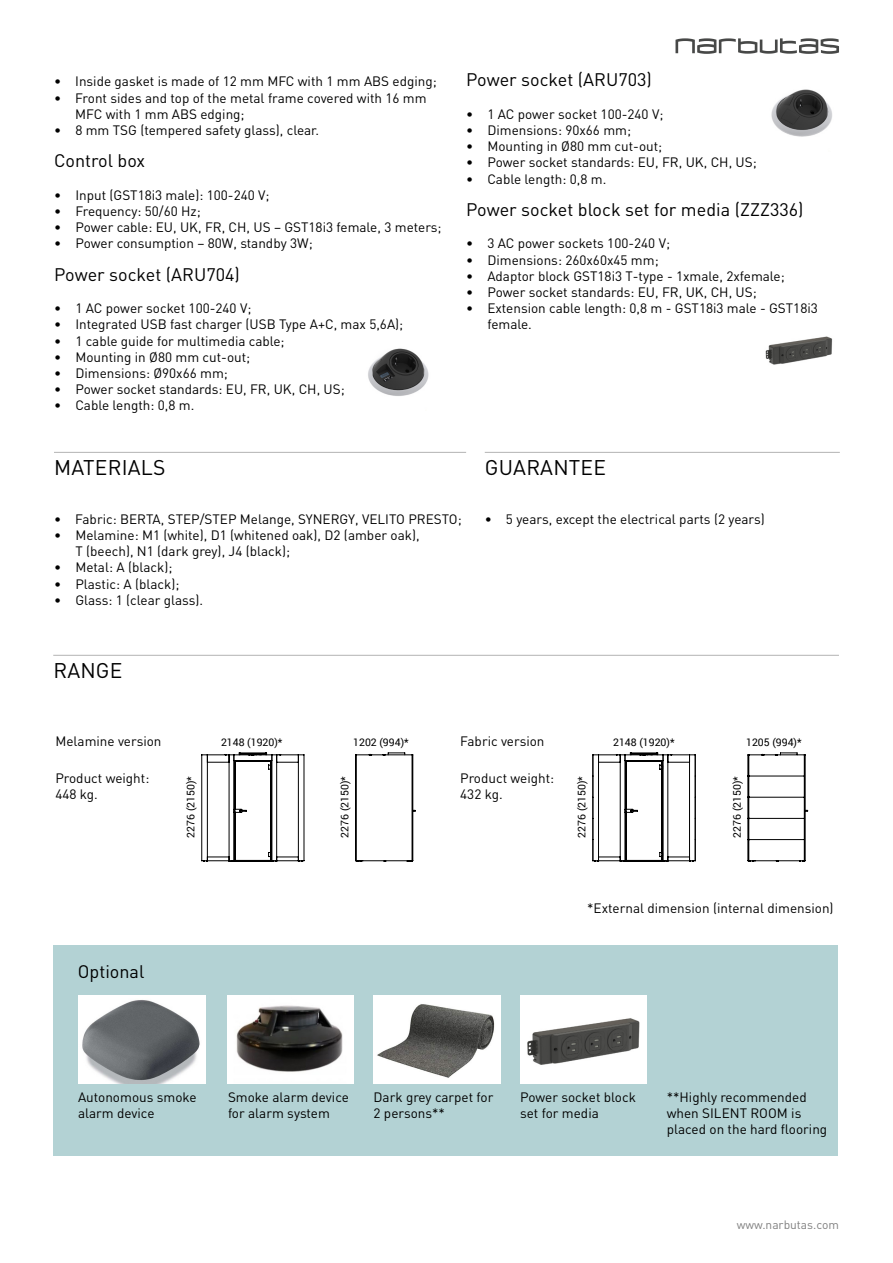
<style>
.page{position:relative;width:893px;height:1263px;background:#fff}
.page>*{position:absolute;margin:0;border:0;box-sizing:border-box;transform-origin:0 0}
.Pavadinimas_1{font:21px "DIN Pro";letter-spacing:.01em;color:#000}
.Pavadinimas_2{font:18px "DIN Pro";color:#000}
.txt_-_Pagrindinis{font:13.5px/16.2px "DIN Pro";color:#000}
.t1{font:12px "DIN Pro";color:#808080}
.t2{font:10.5px "Roboto";color:#000}
</style>
<div class="page">
<svg style="left:675px;top:38px;width:164px;height:16px"></svg>
<svg style="left:592px;top:752px;width:216px;height:110px"></svg>
<svg style="left:201px;top:752px;width:215px;height:110px"></svg>
<div style="left:53px;top:945px;width:785px;height:211px;background:#b3d2d4"></div>
<img style="left:78px;top:996px;width:127px;height:88px">
<img style="left:227px;top:996px;width:127px;height:88px">
<hr style="left:485px;top:452px;width:355px;height:1px;background:#b3b3b3">
<img style="left:374px;top:996px;width:126px;height:88px">
<img style="left:520px;top:995px;width:127px;height:89px">
<hr style="left:54px;top:452px;width:412px;height:1px;background:#b3b3b3">
<hr style="left:53px;top:655px;width:786px;height:1px;background:#b3b3b3">
<img style="left:771px;top:89px;width:61px;height:48px">
<img style="left:765px;top:336px;width:68px;height:29px">
<img style="left:368px;top:348px;width:61px;height:48px">
<p class="txt_-_Pagrindinis" style="left:54px;top:73px;width:384px">• Inside gasket is made of 12 mm MFC with 1 mm ABS edging;</p>
<p class="txt_-_Pagrindinis" style="left:54px;top:89px;width:374px">• Front sides and top of the metal frame covered with 16 mm</p>
<p class="txt_-_Pagrindinis" style="left:75px;top:105px;width:171px">MFC with 1 mm ABS edging;</p>
<p class="txt_-_Pagrindinis" style="left:54px;top:121px;width:266px">• 8 mm TSG (tempered safety glass), clear.</p>
<p class="Pavadinimas_2" style="left:54px;top:149px;width:93px">Control box</p>
<p class="txt_-_Pagrindinis" style="left:54px;top:186px;width:217px">• Input (GST18i3 male): 100-240 V;</p>
<p class="txt_-_Pagrindinis" style="left:54px;top:202px;width:148px">• Frequency: 50/60 Hz;</p>
<p class="txt_-_Pagrindinis" style="left:54px;top:219px;width:389px">• Power cable: EU, UK, FR, CH, US – GST18i3 female, 3 meters;</p>
<p class="txt_-_Pagrindinis" style="left:54px;top:235px;width:260px">• Power consumption – 80W, standby 3W;</p>
<p class="Pavadinimas_2" style="left:54px;top:262px;width:187px">Power socket (ARU704)</p>
<p class="txt_-_Pagrindinis" style="left:54px;top:300px;width:199px">• 1 AC power socket 100-240 V;</p>
<p class="txt_-_Pagrindinis" style="left:54px;top:316px;width:351px">• Integrated USB fast charger (USB Type A+C, max 5,6A);</p>
<p class="txt_-_Pagrindinis" style="left:54px;top:332px;width:232px">• 1 cable guide for multimedia cable;</p>
<p class="txt_-_Pagrindinis" style="left:54px;top:348px;width:198px">• Mounting in Ø80 mm cut-out;</p>
<p class="txt_-_Pagrindinis" style="left:54px;top:364px;width:175px">• Dimensions: Ø90x66 mm;</p>
<p class="txt_-_Pagrindinis" style="left:54px;top:381px;width:292px">• Power socket standards: EU, FR, UK, CH, US;</p>
<p class="txt_-_Pagrindinis" style="left:54px;top:397px;width:142px">• Cable length: 0,8 m.</p>
<p class="Pavadinimas_2" style="left:466px;top:68px;width:187px">Power socket (ARU703)</p>
<p class="txt_-_Pagrindinis" style="left:466px;top:105px;width:199px">• 1 AC power socket 100-240 V;</p>
<p class="txt_-_Pagrindinis" style="left:466px;top:121px;width:166px">• Dimensions: 90x66 mm;</p>
<p class="txt_-_Pagrindinis" style="left:466px;top:138px;width:198px">• Mounting in Ø80 mm cut-out;</p>
<p class="txt_-_Pagrindinis" style="left:466px;top:154px;width:292px">• Power socket standards: EU, FR, UK, CH, US;</p>
<p class="txt_-_Pagrindinis" style="left:466px;top:170px;width:142px">• Cable length: 0,8 m.</p>
<p class="Pavadinimas_2" style="left:466px;top:197px;width:339px">Power socket block set for media (ZZZ336)</p>
<p class="txt_-_Pagrindinis" style="left:466px;top:235px;width:205px">• 3 AC power sockets 100-240 V;</p>
<p class="txt_-_Pagrindinis" style="left:466px;top:251px;width:194px">• Dimensions: 260x60x45 mm;</p>
<p class="txt_-_Pagrindinis" style="left:466px;top:267px;width:320px">• Adaptor block GST18i3 T-type - 1xmale, 2xfemale;</p>
<p class="txt_-_Pagrindinis" style="left:466px;top:283px;width:292px">• Power socket standards: EU, FR, UK, CH, US;</p>
<p class="txt_-_Pagrindinis" style="left:487px;top:300px;width:332px;text-indent:-21px">• Extension cable length: 0,8 m - GST18i3 male - GST18i3 female.</p>
<p class="Pavadinimas_1" style="left:54px;top:453px;width:113px">MATERIALS</p>
<p class="txt_-_Pagrindinis" style="left:54px;top:510px;width:409px">• Fabric: BERTA, STEP/STEP Melange, SYNERGY, VELITO PRESTO;</p>
<p class="txt_-_Pagrindinis" style="left:75px;top:526px;width:346px;text-indent:-21px">• Melamine: M1 (white), D1 (whitened oak), D2 (amber oak),<br>T (beech), N1 (dark grey), J4 (black);</p>
<p class="txt_-_Pagrindinis" style="left:54px;top:559px;width:120px">• Metal: A (black);</p>
<p class="txt_-_Pagrindinis" style="left:54px;top:575px;width:127px">• Plastic: A (black);</p>
<p class="txt_-_Pagrindinis" style="left:54px;top:591px;width:150px">• Glass: 1 (clear glass).</p>
<p class="Pavadinimas_1" style="left:53px;top:656px;width:71px">RANGE</p>
<p class="Pavadinimas_1" style="left:485px;top:453px;width:123px">GUARANTEE</p>
<p class="txt_-_Pagrindinis" style="left:485px;top:510px;width:282px">• 5 years, except the electrical parts (2 years)</p>
<p class="txt_-_Pagrindinis" style="left:55px;top:733px;width:108px">Melamine version</p>
<p class="txt_-_Pagrindinis" style="left:55px;top:769px;width:95px">Product weight:<br>448 kg.</p>
<p class="t2" style="left:183px;top:838px;width:63px;rotate:-90deg">2276 (2150)*</p>
<p class="txt_-_Pagrindinis" style="left:460px;top:733px;width:86px">Fabric version</p>
<p class="txt_-_Pagrindinis" style="left:460px;top:769px;width:95px">Product weight:<br>432 kg.</p>
<p class="t2" style="left:221px;top:735px;width:63px">2148 (1920)*</p>
<p class="t2" style="left:353px;top:735px;width:57px">1202 (994)*</p>
<p class="t2" style="left:613px;top:735px;width:63px">2148 (1920)*</p>
<p class="t2" style="left:746px;top:735px;width:57px">1205 (994)*</p>
<p class="t2" style="left:337px;top:838px;width:63px;rotate:-90deg">2276 (2150)*</p>
<p class="t2" style="left:574px;top:838px;width:63px;rotate:-90deg">2276 (2150)*</p>
<p class="t2" style="left:730px;top:838px;width:63px;rotate:-90deg">2276 (2150)*</p>
<p class="Pavadinimas_2" style="left:78px;top:959px;width:68px">Optional</p>
<p class="txt_-_Pagrindinis" style="left:587px;top:900px;width:248px">*External dimension (internal dimension)</p>
<p class="txt_-_Pagrindinis" style="left:78px;top:1088px;width:120px">Autonomous smoke alarm device</p>
<p class="txt_-_Pagrindinis" style="left:228px;top:1088px;width:122px">Smoke alarm device for alarm system</p>
<p class="txt_-_Pagrindinis" style="left:374px;top:1088px;width:121px">Dark grey carpet for<br>2 persons**</p>
<p class="txt_-_Pagrindinis" style="left:520px;top:1088px;width:117px">Power socket block set for media</p>
<p class="txt_-_Pagrindinis" style="left:667px;top:1088px;width:162px">**Highly recommended when SILENT ROOM is placed on the hard flooring</p>
<p class="t1" style="left:737px;top:1216px;width:104px">www.narbutas.com</p>
</div>
